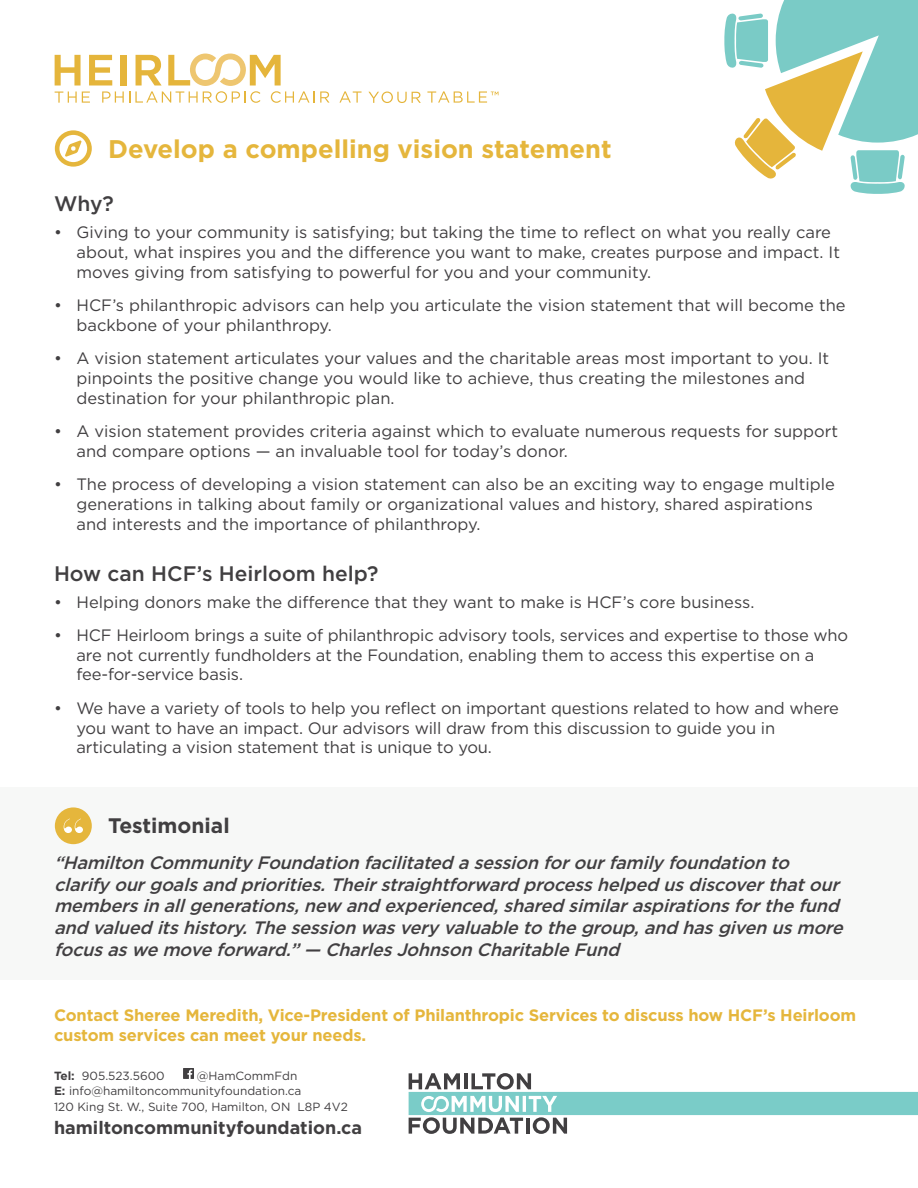
<style>
.page{position:relative;width:918px;height:1188px;background:#fff}
.page>*{position:absolute;margin:0;border:0;box-sizing:border-box;transform-origin:0 0}
.t1{font:700 25.5px "Gotham";color:#e5b63c}
.t2{font:500 21px "Gotham";color:#413f41}
.t3{font:700 21px "Gotham";color:#413f41}
.t4{font:italic 500 18px/21.6px "Gotham";color:#413f41}
.t5{font:700 18px "Gotham";color:#413f41}
.t6{font:16.5px/19.8px "Gotham";color:#413f41}
.t7{font:700 16.5px/19.8px "Gotham";letter-spacing:-.01em;color:#e5b63c}
.t8{font:11.85px/15.6px "Gotham";color:#413f41}
.s1{font-weight:700}
</style>
<div class="page">
<svg style="left:55px;top:130px;width:37px;height:37px"></svg>
<div style="left:0;top:787px;width:918px;height:193px;background:#f7f8f7"></div>
<div style="left:55px;top:807px;width:37px;height:37px;background:#e5b63c;border-radius:50%"></div>
<svg style="left:64px;top:819px;width:19px;height:14px"></svg>
<svg style="left:409px;top:1073px;width:509px;height:61px"></svg>
<svg style="left:183px;top:1068px;width:11px;height:11px"></svg>
<svg style="left:339px;top:91px;width:23px;height:12px"></svg>
<svg style="left:55px;top:54px;width:274px;height:49px"></svg>
<svg style="left:368px;top:92px;width:53px;height:11px"></svg>
<svg style="left:427px;top:91px;width:72px;height:12px"></svg>
<svg style="left:724px;top:0;width:194px;height:194px"></svg>
<p class="t1" style="left:108px;top:134px;width:505px">Develop a compelling vision statement</p>
<p class="t2" style="left:54px;top:192px;width:61px">Why?</p>
<p class="t6" style="left:77px;top:222px;width:765px;text-indent:-23px">• Giving to your community is satisfying; but taking the time to reflect on what you really care about, what inspires you and the difference you want to make, creates purpose and impact. It moves giving from satisfying to powerful for you and your community.</p>
<p class="t6" style="left:77px;top:295px;width:771px;text-indent:-23px">• HCF’s philanthropic advisors can help you articulate the vision statement that will become the backbone of your philanthropy.</p>
<p class="t6" style="left:77px;top:348px;width:754px;text-indent:-23px">• A vision statement articulates your values and the charitable areas most important to you. It pinpoints the positive change you would like to achieve, thus creating the milestones and destination for your philanthropic plan.</p>
<p class="t6" style="left:77px;top:421px;width:763px;text-indent:-23px">• A vision statement provides criteria against which to evaluate numerous requests for support and compare options — an invaluable tool for today’s donor.</p>
<p class="t6" style="left:77px;top:474px;width:760px;text-indent:-23px">• The process of developing a vision statement can also be an exciting way to engage multiple generations in talking about family or organizational values and history, shared aspirations and interests and the importance of philanthropy.</p>
<p class="t2" style="left:54px;top:561px;width:326px">How can HCF’s Heirloom help?</p>
<p class="t6" style="left:54px;top:591px;width:702px">• Helping donors make the difference that they want to make is HCF’s core business.</p>
<p class="t6" style="left:77px;top:625px;width:773px;text-indent:-23px">• HCF Heirloom brings a suite of philanthropic advisory tools, services and expertise to those who are not currently fundholders at the Foundation, enabling them to access this expertise on a fee-for-service basis.</p>
<p class="t6" style="left:77px;top:698px;width:764px;text-indent:-23px">• We have a variety of tools to help you reflect on important questions related to how and where you want to have an impact. Our advisors will draw from this discussion to guide you in articulating a vision statement that is unique to you.</p>
<p class="t3" style="left:108px;top:814px;width:123px">Testimonial</p>
<p class="t4" style="left:54px;top:852px;width:796px">“Hamilton Community Foundation facilitated a session forourfamily foundation to clarify ourgoalsand priorities.Theirstraightforward processhelped usdiscoverthatour membersin allgenerations,new and experienced,shared similaraspirationsforthe fund and valued itshistory.The session wasvery valuable to the group,and hasgiven usmore focusaswe move forward.”— CharlesJohnson Charitable Fund</p>
<p class="t7" style="left:54px;top:1005px;width:804px">Contact Sheree Meredith, Vice-President of Philanthropic Services to discuss how HCF’s Heirloom custom services can meet your needs.</p>
<p class="t8" style="left:54px;top:1067px;width:112px"><span class="s1">Tel:</span> 905.523.5600</p>
<p class="t8" style="left:197px;top:1067px;width:102px">@HamCommFdn</p>
<p class="t8" style="left:54px;top:1083px;width:295px"><span class="s1">E:</span> info@hamiltoncommunityfoundation.ca<br>120 King St. W., Suite 700, Hamilton, ON L8P 4V2</p>
<p class="t5" style="left:54px;top:1117px;width:310px">hamiltoncommunityfoundation.ca</p>
</div>
